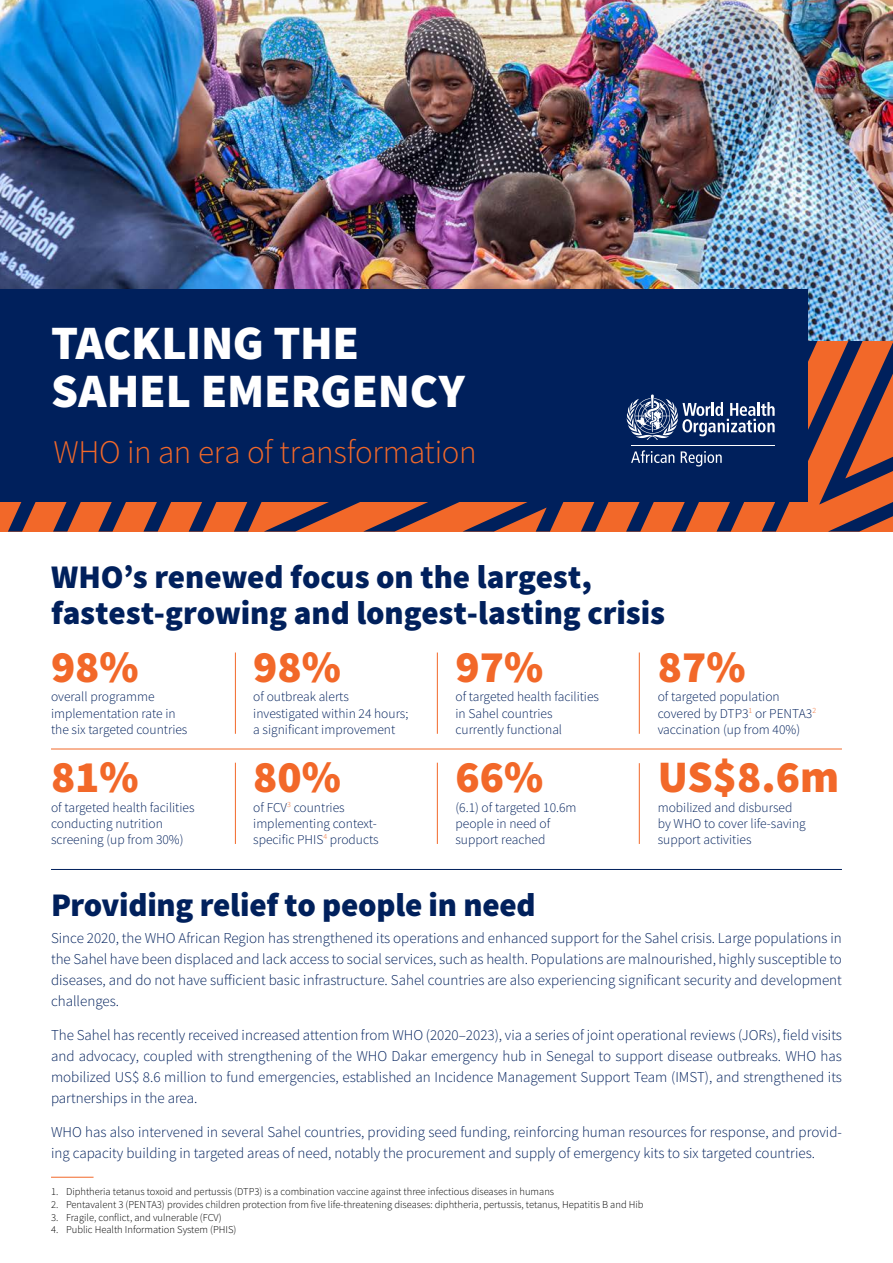
<style>
.page{position:relative;width:893px;height:1263px;background:#fff}
.page>*{position:absolute;margin:0;border:0;box-sizing:border-box;transform-origin:0 0}
.t1{font:900 48px/48px "Source Sans Pro";letter-spacing:-.005em;color:#fff}
.t2{font:900 45px "Source Sans Pro";color:#f26829}
.t3{font:900 33px/36px "Source Sans Pro";letter-spacing:-.005em;color:#00205c}
.t4{font:300 33px "Source Sans Pro";letter-spacing:-.015em;color:#f26829}
.t5{font:300 15px/21px "Source Sans Pro";color:#00205c;text-align:justify}
.t6{font:300 13.5px/16.2px "Source Sans Pro";color:#00205c}
.t7{font:300 10.5px "Source Sans Pro";color:#000}
</style>
<div class="page">
<svg style="left:0;top:502px;width:93px;height:29px;background:#a85138"></svg>
<svg style="left:93px;top:502px;width:353px;height:29px;background:#a14f3a"></svg>
<svg style="left:446px;top:502px;width:180px;height:29px;background:#a14f3a"></svg>
<img style="left:0;top:0;width:893px;height:340px">
<div style="left:0;top:289px;width:808px;height:213px;background:#00205c"></div>
<svg style="left:626px;top:340px;width:267px;height:191px"></svg>
<hr style="left:631px;top:445px;width:144px;height:1px;background:#fff">
<hr style="left:51px;top:869px;width:791px;height:1px;background:#00205c">
<hr style="left:51px;top:1177px;width:43px;height:1px;background:#f26829">
<hr style="left:235px;top:652px;width:1px;height:82px;background:#f26829">
<hr style="left:235px;top:763px;width:1px;height:81px;background:#f26829">
<hr style="left:51px;top:749px;width:791px;height:1px;background:#f26829">
<hr style="left:437px;top:652px;width:1px;height:82px;background:#f26829">
<hr style="left:437px;top:763px;width:1px;height:81px;background:#f26829">
<hr style="left:639px;top:652px;width:1px;height:82px;background:#f26829">
<hr style="left:639px;top:763px;width:1px;height:81px;background:#f26829">
<h1 class="t1" style="left:51px;top:318px;width:415px">TACKLING THE<br>SAHEL EMERGENCY</h1>
<h3 class="t4" style="left:53px;top:432px;width:425px">WHO in an era of transformation</h3>
<h3 class="t3" style="left:51px;top:559px;width:616px">WHO’s renewed focus on the largest, fastest-growing and longest-lasting crisis</h3>
<h2 class="t2" style="left:51px;top:636px;width:89px">98%</h2>
<p class="t6" style="left:51px;top:689px;width:138px">overall programme implementation rate in the six targeted countries</p>
<h2 class="t2" style="left:253px;top:636px;width:89px">98%</h2>
<h2 class="t2" style="left:455px;top:636px;width:89px">97%</h2>
<h2 class="t2" style="left:658px;top:636px;width:89px">87%</h2>
<p class="t6" style="left:253px;top:689px;width:157px">of outbreak alerts investigated within 24 hours; a significant improvement</p>
<p class="t6" style="left:455px;top:689px;width:145px">of targeted health facilities in Sahel countries currently functional</p>
<p class="t6" style="left:658px;top:689px;width:160px">of targeted population covered by DTP3<sup>1</sup> or PENTA3<sup>2 </sup>vaccination (up from 40%)</p>
<h2 class="t2" style="left:51px;top:746px;width:89px">81%</h2>
<h2 class="t2" style="left:253px;top:746px;width:89px">80%</h2>
<h2 class="t2" style="left:455px;top:746px;width:89px">66%</h2>
<h2 class="t2" style="left:658px;top:746px;width:183px">US$8.6m</h2>
<p class="t6" style="left:51px;top:799px;width:145px">of targeted health facilities conducting nutrition screening (up from 30%)</p>
<p class="t6" style="left:253px;top:799px;width:127px">of FCV<sup>3</sup> countries implementing context&shy;specific PHIS<sup>4</sup> products</p>
<p class="t6" style="left:455px;top:799px;width:123px">(6.1) of targeted 10.6m people in need of support reached</p>
<p class="t6" style="left:658px;top:799px;width:150px">mobilized and disbursed by WHO to cover life-saving support activities</p>
<h3 class="t3" style="left:51px;top:886px;width:486px">Providing relief to people in need</h3>
<p class="t5" style="left:51px;top:927px;width:792px">Since 2020, the WHO African Region has strengthened its operations and enhanced support for the Sahel crisis. Large populations in the Sahel have been displaced and lack access to social services, such as health. Populations are malnourished, highly susceptible to diseases, and do not have sufficient basic infrastructure. Sahel countries are also experiencing significant security and development challenges.</p>
<p class="t5" style="left:51px;top:1024px;width:792px">The Sahel has recently received increased attention from WHO (2020–2023), via a series of joint operational reviews (JORs), field visits and advocacy, coupled with strengthening of the WHO Dakar emergency hub in Senegal to support disease outbreaks. WHO has mobilized US$ 8.6 million to fund emergencies, established an Incidence Management Support Team (IMST), and strengthened its partnerships in the area.</p>
<p class="t5" style="left:51px;top:1121px;width:792px">WHO has also intervened in several Sahel countries, providing seed funding, reinforcing human resources for response, and provid&shy;ing capacity building in targeted areas of need, notably the procurement and supply of emergency kits to six targeted countries.</p>
<p class="t7" style="left:51px;top:1185px;width:505px">1. Diphtheria tetanus toxoid and pertussis (DTP3) is a combination vaccine against three infectious diseases in humans</p>
<p class="t7" style="left:51px;top:1198px;width:594px">2. Pentavalent 3 (PENTA3) provides children protection from five life-threatening diseases: diphtheria, pertussis, tetanus, Hepatitis B and Hib</p>
<p class="t7" style="left:51px;top:1211px;width:172px">3. Fragile, conflict, and vulnerable (FCV)</p>
<p class="t7" style="left:51px;top:1223px;width:187px">4. Public Health Information System (PHIS)</p>
</div>
